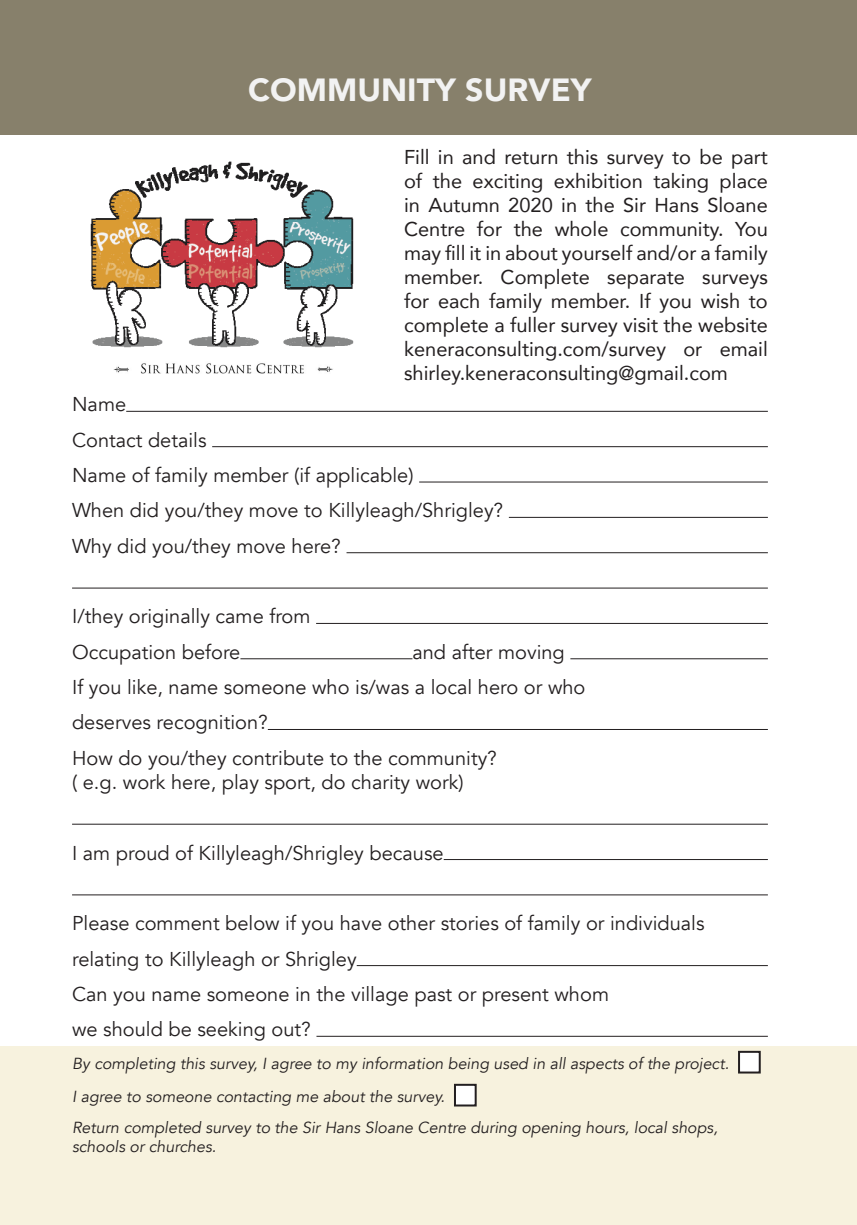
<style>
.page{position:relative;width:857px;height:1225px;background:#fff}
.page>*{position:absolute;margin:0;border:0;box-sizing:border-box;transform-origin:0 0}
.t1{font:900 32px "Avenir";color:#f2f2f2}
.t2{font:20px/24px "Avenir";color:#231f20}
.t3{font:20px/24px "Avenir";color:#231f20;text-align:justify}
.t4{font:italic 16px/19.2px "Avenir";color:#231f20}
</style>
<div class="page">
<div style="left:0;top:0;width:856px;height:134px;background:#87806b"></div>
<div style="left:0;top:1046px;width:856px;height:179px;background:#f7f2de"></div>
<hr style="left:126px;top:411px;width:641px;height:1px;background:#231f20">
<hr style="left:212px;top:446px;width:555px;height:1px;background:#231f20">
<hr style="left:419px;top:482px;width:348px;height:1px;background:#231f20">
<hr style="left:508px;top:517px;width:259px;height:1px;background:#231f20">
<hr style="left:346px;top:552px;width:421px;height:1px;background:#231f20">
<hr style="left:72px;top:588px;width:695px;height:1px;background:#231f20">
<hr style="left:316px;top:623px;width:451px;height:1px;background:#231f20">
<hr style="left:240px;top:658px;width:172px;height:1px;background:#231f20">
<hr style="left:570px;top:658px;width:197px;height:1px;background:#231f20">
<hr style="left:268px;top:729px;width:499px;height:1px;background:#231f20">
<hr style="left:72px;top:824px;width:695px;height:1px;background:#231f20">
<hr style="left:443px;top:859px;width:324px;height:1px;background:#231f20">
<hr style="left:72px;top:894px;width:695px;height:1px;background:#231f20">
<hr style="left:356px;top:965px;width:411px;height:1px;background:#231f20">
<hr style="left:316px;top:1036px;width:451px;height:1px;background:#231f20">
<div style="left:738px;top:1051px;width:21px;height:21px;background:#fff"></div>
<div style="left:737px;top:1050px;width:23px;height:23px;border:2px solid #231f20"></div>
<div style="left:454px;top:1084px;width:21px;height:21px;background:#fff"></div>
<div style="left:453px;top:1083px;width:23px;height:23px;border:2px solid #231f20"></div>
<img style="left:90px;top:161px;width:264px;height:187px">
<img style="left:113px;top:363px;width:220px;height:11px">
<p class="t1" style="left:248px;top:63px;width:345px">COMMUNITY SURVEY</p>
<p class="t3" style="left:404px;top:145px;width:365px">Fill in and return this survey to be part of the exciting exhibition taking place in Autumn 2020 in the Sir Hans Sloane Centre for the whole community. You may fill it in about yourself and/or a family member. Complete separate surveys for each family member. If you wish to complete a fuller survey visit the website keneraconsulting.com/survey or email shirley.keneraconsulting@gmail.com</p>
<p class="t2" style="left:72px;top:393px;width:56px">Name</p>
<p class="t2" style="left:72px;top:428px;width:136px">Contact details</p>
<p class="t2" style="left:72px;top:463px;width:343px">Name of family member (if applicable)</p>
<p class="t2" style="left:72px;top:499px;width:432px">When did you/they move to Killyleagh/Shrigley?</p>
<p class="t2" style="left:72px;top:534px;width:270px">Why did you/they move here?</p>
<p class="t2" style="left:72px;top:605px;width:240px">I/they originally came from</p>
<p class="t2" style="left:72px;top:640px;width:170px">Occupation before</p>
<p class="t2" style="left:412px;top:640px;width:154px">and after moving</p>
<p class="t2" style="left:72px;top:675px;width:514px">If you like, name someone who is/was a local hero or who</p>
<p class="t2" style="left:72px;top:711px;width:197px">deserves recognition?</p>
<p class="t2" style="left:72px;top:746px;width:426px">How do you/they contribute to the community? ( e.g. work here, play sport, do charity work)</p>
<p class="t2" style="left:72px;top:841px;width:373px">I am proud of Killyleagh/Shrigley because</p>
<p class="t2" style="left:72px;top:911px;width:633px">Please comment below if you have other stories of family or individuals</p>
<p class="t2" style="left:72px;top:947px;width:286px">relating to Killyleagh or Shrigley</p>
<p class="t2" style="left:72px;top:982px;width:538px">Can you name someone in the village past or present whom</p>
<p class="t2" style="left:72px;top:1017px;width:240px">we should be seeking out?</p>
<p class="t4" style="left:72px;top:1054px;width:658px">By completing this survey, I agree to my information being used in all aspects of the project.</p>
<p class="t4" style="left:72px;top:1087px;width:374px">I agree to someone contacting me about the survey.</p>
<p class="t4" style="left:72px;top:1118px;width:647px">Return completed survey to the Sir Hans Sloane Centre during opening hours, local shops, schools or churches.</p>
</div>
